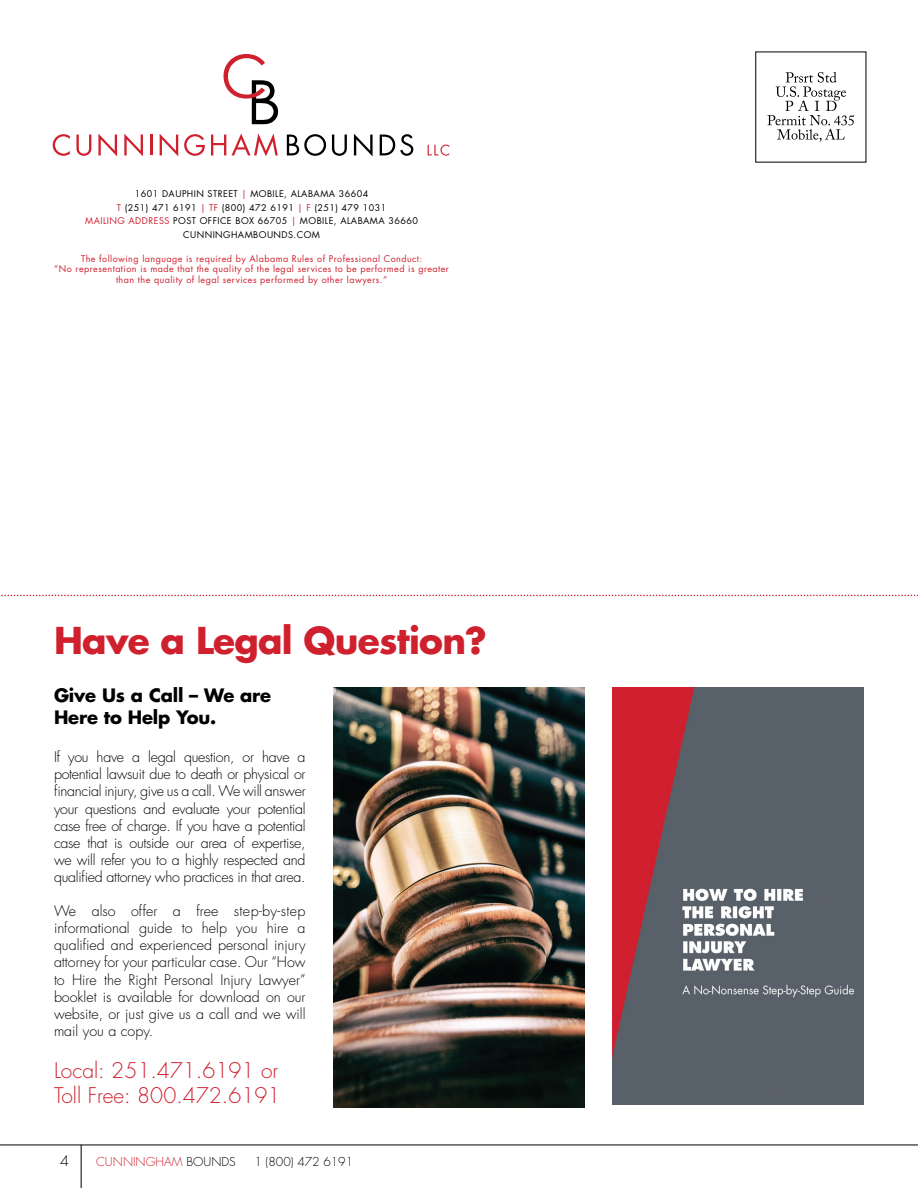
<style>
.page{position:relative;width:918px;height:1188px;background:#fff}
.page>*{position:absolute;margin:0;border:0;box-sizing:border-box;transform-origin:0 0}
.t1{font:700 36px "Futura Std";letter-spacing:-.02em;color:#cf202e}
.t2{font:300 21px/25.2px "Futura Std";color:#cf202e}
.t3{font:700 18px/21.6px "Futura Std";letter-spacing:-.01em;color:#000}
.t4{font:300 14.25px/17.1px "Futura Std";letter-spacing:-.005em;color:#000;text-align:justify}
.t5{font:300 12px "Futura Std";color:#cf202e}
.t6{font:300 12px "Futura Std";color:#000}
.t7{font:9px/10.5px "Futura Std";letter-spacing:.05em;color:#cf202e;text-align:center}
.t8{font:9px/13.5px "Futura Std";letter-spacing:.05em;color:#000;text-align:center}
.s1{color:#cf202e}
.s2{color:#000}
</style>
<div class="page">
<svg style="left:767px;top:72px;width:87px;height:70px"></svg>
<hr style="left:0;top:1145px;width:918px;height:1px;background:#000">
<hr style="left:81px;top:1145px;width:1px;height:43px;background:#000">
<svg style="left:1px;top:595px;width:917px;height:1px"></svg>
<svg style="left:53px;top:134px;width:17px;height:22px"></svg>
<svg style="left:76px;top:135px;width:15px;height:21px"></svg>
<svg style="left:98px;top:134px;width:19px;height:22px"></svg>
<svg style="left:124px;top:134px;width:19px;height:22px"></svg>
<hr style="left:150px;top:135px;width:2px;height:20px;background:#cf202e">
<svg style="left:160px;top:134px;width:18px;height:22px"></svg>
<svg style="left:184px;top:134px;width:21px;height:22px"></svg>
<svg style="left:211px;top:135px;width:15px;height:20px"></svg>
<svg style="left:232px;top:133px;width:46px;height:23px"></svg>
<svg style="left:287px;top:134px;width:39px;height:22px"></svg>
<svg style="left:332px;top:135px;width:15px;height:21px"></svg>
<svg style="left:354px;top:134px;width:19px;height:22px"></svg>
<svg style="left:380px;top:134px;width:33px;height:22px"></svg>
<svg style="left:428px;top:145px;width:21px;height:11px"></svg>
<svg style="left:224px;top:54px;width:54px;height:70px"></svg>
<img style="left:612px;top:687px;width:252px;height:417px">
<img style="left:333px;top:687px;width:252px;height:420px">
<p class="t8" style="left:85px;top:187px;width:334px">1601 DAUPHIN STREET <span class="s1">|</span> MOBILE, ALABAMA 36604<br><span class="s1">T</span> (251) 471 6191 <span class="s1">| TF</span> (800) 472 6191 <span class="s1">| F</span> (251) 479 1031<br><span class="s1">MAILING ADDRESS</span> POST OFFICE BOX 66705 <span class="s1">|</span> MOBILE, ALABAMA 36660<br>CUNNINGHAMBOUNDS.COM</p>
<p class="t7" style="left:54px;top:253px;width:396px">The following language is required by Alabama Rules of Professional Conduct:<br>“No representation is made that the quality of the legal services to be performed is greater than the quality of legal services performed by other lawyers.”</p>
<h1 class="t1" style="left:54px;top:616px;width:434px">Have a Legal Question?</h1>
<p class="t3" style="left:54px;top:684px;width:219px">Give Us a Call – We are<br>Here to Help You.</p>
<p class="t4" style="left:54px;top:749px;width:253px">If you have a legal question, or have a potential lawsuit due to death or physical or financial injury, give us a call. We will answer your questions and evaluate your potential case free of charge. If you have a potential case that is outside our area of expertise, we will refer you to a highly respected and qualified attorney who practices in that area.</p>
<p class="t4" style="left:54px;top:903px;width:253px">We also offer a free step-by-step informational guide to help you hire a qualified and experienced personal injury attorney for your particular case. Our “How to Hire the Right Personal Injury Lawyer” booklet is available for download on our website, or just give us a call and we will mail you a copy.</p>
<h2 class="t2" style="left:54px;top:1058px;width:228px">Local: 251.471.6191 or<br>Toll Free: 800.472.6191</h2>
<p class="t4" style="left:60px;top:1153px;width:10px">4</p>
<p class="t5" style="left:96px;top:1154px;width:141px">CUNNINGHAM <span class="s2">BOUNDS</span></p>
<p class="t6" style="left:254px;top:1154px;width:100px">1 (800) 472 6191</p>
</div>
